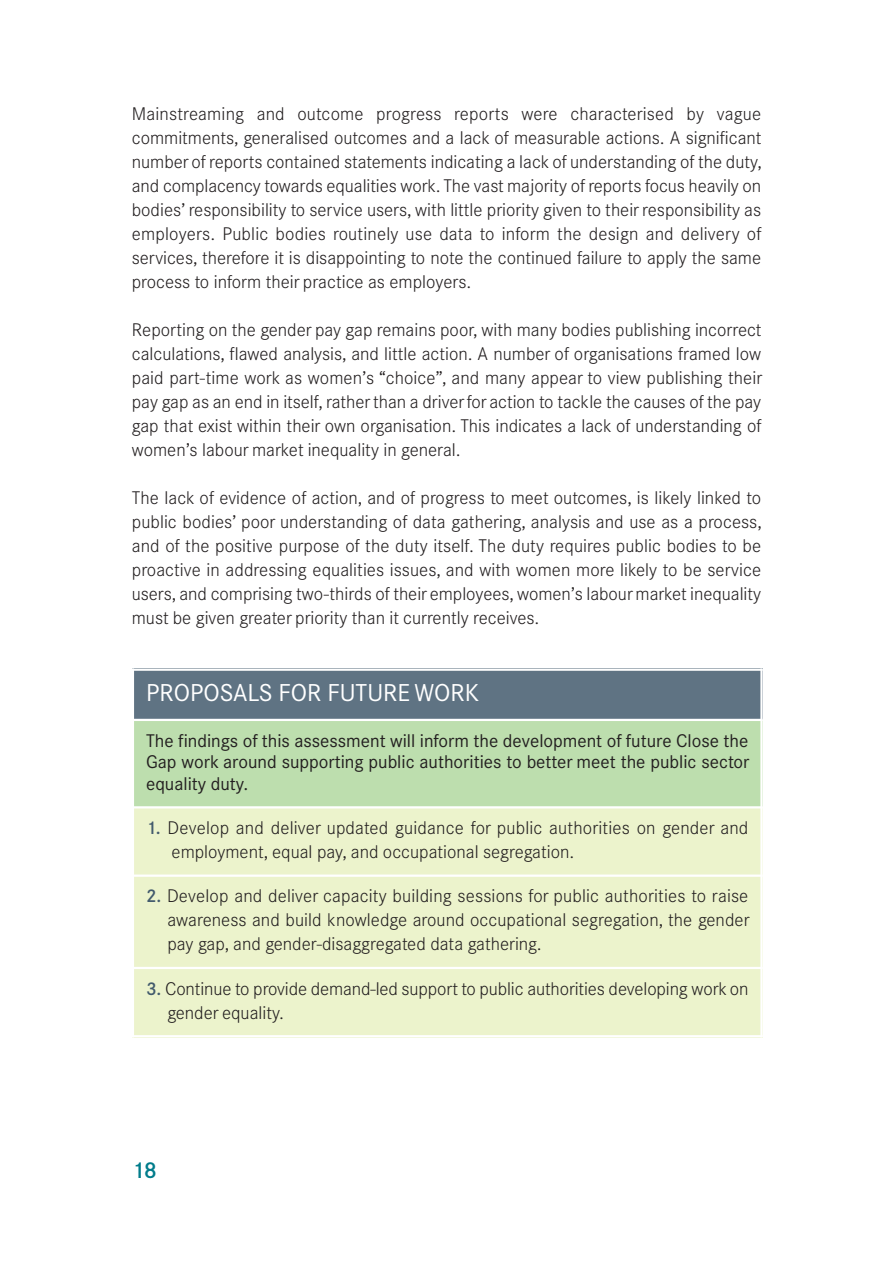
<style>
.page{position:relative;width:893px;height:1263px;background:#fff}
.page>*{position:absolute;margin:0;border:0;box-sizing:border-box;transform-origin:0 0}
.t1{font:24px "Corporate Sans BQ";color:#fff}
.t2{font:500 22.5px "Corporate Sans BQ";color:#007c8b}
.t3{font:300 18px/24px "Corporate Sans BQ";color:#231f20;text-align:justify}
.t4{font:18px/21.6px "Corporate Sans BQ";color:#231f20;text-align:justify}
.s1{font-weight:500;color:#435b6d}
</style>
<div class="page">
<div style="left:132px;top:668px;width:631px;height:52px;background:#5f7383"></div>
<div style="left:132px;top:720px;width:631px;height:87px;background:#bddeae"></div>
<div style="left:132px;top:807px;width:631px;height:69px;background:#ecf3cc"></div>
<div style="left:132px;top:876px;width:631px;height:92px;background:#ecf3cc"></div>
<div style="left:132px;top:968px;width:631px;height:69px;background:#ecf3cc"></div>
<hr style="left:132px;top:668px;width:2px;height:369px;background:#fff">
<hr style="left:760px;top:668px;width:3px;height:369px;background:#fff">
<hr style="left:132px;top:668px;width:631px;height:3px;background:#fff">
<hr style="left:132px;top:719px;width:631px;height:2px;background:#fff">
<hr style="left:132px;top:806px;width:631px;height:2px;background:#fff">
<hr style="left:132px;top:874px;width:631px;height:3px;background:#fff">
<hr style="left:132px;top:967px;width:631px;height:2px;background:#fff">
<hr style="left:132px;top:1035px;width:631px;height:2px;background:#fff">
<p class="t3" style="left:132px;top:103px;width:631px">Mainstreaming and outcome progress reports were characterised by vague commitments, generalised outcomes and a lack of measurable actions. A significant number of reports contained statements indicating a lack of understanding of the duty, and complacency towards equalities work. The vast majority of reports focus heavily on bodies’ responsibility to service users, with little priority given to their responsibility as employers. Public bodies routinely use data to inform the design and delivery of services, therefore it is disappointing to note the continued failure to apply the same process to inform their practice as employers.</p>
<p class="t3" style="left:132px;top:319px;width:632px">Reporting on the gender pay gap remains poor, with many bodies publishing incorrect calculations, flawed analysis, and little action. A number of organisations framed low paid part-time work as women’s “choice”, and many appear to view publishing their pay gap as an end in itself, ratherthan a driverfor action to tackle the causes of the pay gap that exist within their own organisation. This indicates a lack of understanding of women’s labour market inequality in general.</p>
<p class="t3" style="left:132px;top:487px;width:631px">The lack of evidence of action, and of progress to meet outcomes, is likely linked to public bodies’ poor understanding of data gathering, analysis and use as a process, and of the positive purpose of the duty itself. The duty requires public bodies to be proactive in addressing equalities issues, and with women more likely to be service users, and comprising two-thirds of their employees, women’s labourmarket inequality must be given greater priority than it currently receives.</p>
<h1 class="t1" style="left:146px;top:684px;width:334px">PROPOSALS FOR FUTURE WORK</h1>
<p class="t4" style="left:146px;top:731px;width:605px">The findings of this assessment will inform the development of future Close the Gap work around supporting public authorities to better meet the public sector equality duty.</p>
<p class="t3" style="left:172px;top:818px;width:578px;text-indent:-26px"><span class="s1">1.</span> Develop and deliver updated guidance for public authorities on gender and employment, equal pay, and occupational segregation.</p>
<p class="t3" style="left:167px;top:886px;width:584px;text-indent:-21px"><span class="s1">2.</span> Develop and deliver capacity building sessions for public authorities to raise awareness and build knowledge around occupational segregation, the gender pay gap, and gender-disaggregated data gathering.</p>
<p class="t3" style="left:167px;top:978px;width:583px;text-indent:-21px"><span class="s1">3.</span> Continue to provide demand-led support to public authorities developing work on gender equality.</p>
<p class="t2" style="left:132px;top:1162px;width:27px">18</p>
</div>
